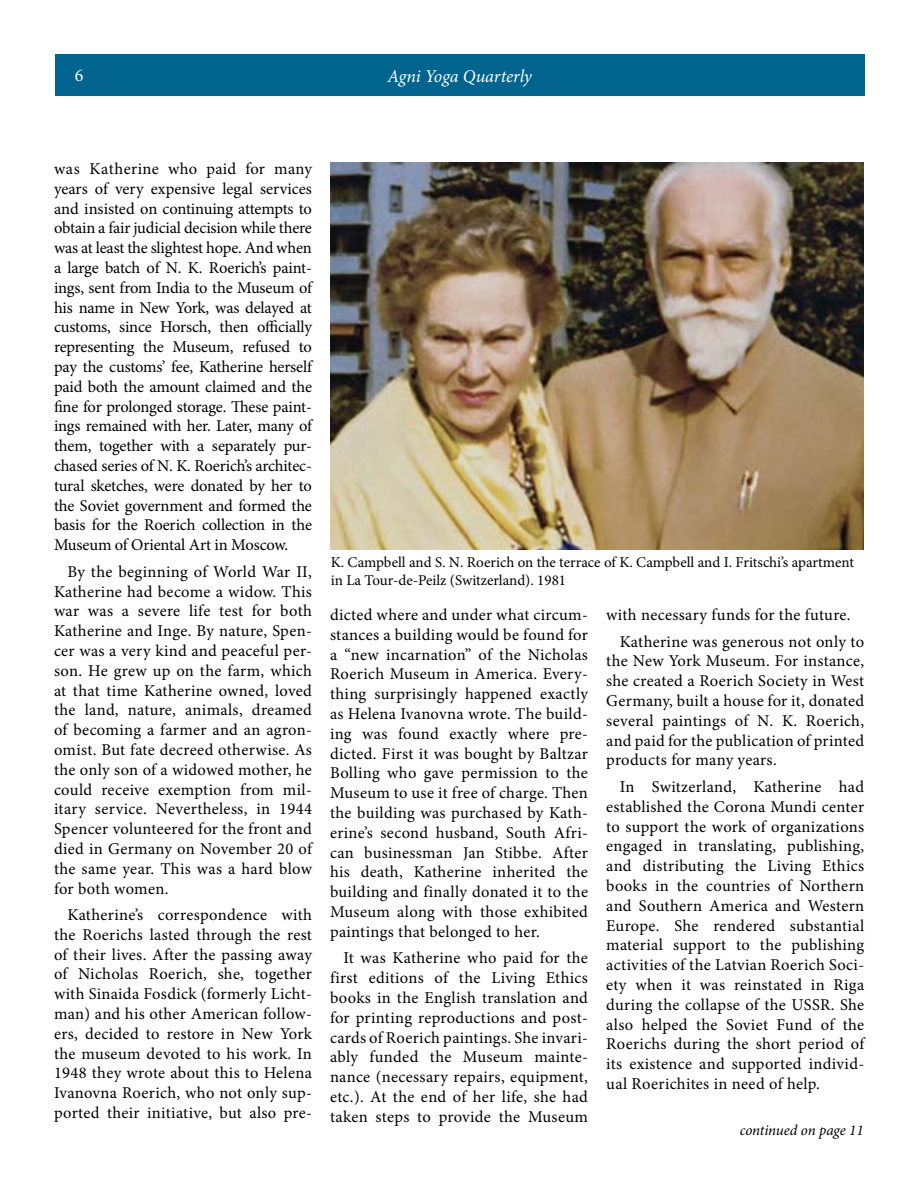
<style>
.page{position:relative;width:918px;height:1188px;background:#fff}
.page>*{position:absolute;margin:0;border:0;box-sizing:border-box;transform-origin:0 0}
.t1{font:italic 18px "Minion Pro";letter-spacing:-.005em;color:#fff}
.t2{font:18px "Minion Pro";color:#fff}
.t3{font:16.5px/19.8px "Minion Pro";letter-spacing:.015em;color:#000;text-align:justify}
.t4{font:15px/18px "Minion Pro";color:#000}
.t5{font:italic 15px "Minion Pro";letter-spacing:-.01em;color:#000}
</style>
<div class="page">
<div style="left:55px;top:54px;width:810px;height:41px;background:#00648e"></div>
<img style="left:330px;top:162px;width:534px;height:388px">
<p class="t2" style="left:75px;top:63px;width:10px">6</p>
<p class="t1" style="left:388px;top:64px;width:146px">Agni Yoga Quarterly</p>
<p class="t3" style="left:54px;top:159px;width:260px">was Katherine who paid for many years of very expensive legal services and insisted on continuing attempts to obtain a fair judicial decision while there was at least the slightest hope. And when a large batch of N. K. Roerich’s paint&shy;ings, sent from India to the Museum of his name in New York, was delayed at customs, since Horsch, then officially representing the Museum, refused to pay the customs’ fee, Katherine herself paid both the amount claimed and the fine for prolonged storage. These paint&shy;ings remained with her. Later, many of them, together with a separately pur&shy;chased series of N. K. Roerich’s architec&shy;tural sketches, were donated by her to the Soviet government and formed the basis for the Roerich collection in the Museum of Oriental Art in Moscow.</p>
<p class="t3" style="left:54px;top:562px;width:260px;text-indent:13px">By the beginning of World War II, Katherine had become a widow. This war was a severe life test for both Katherine and Inge. By nature, Spen&shy;cer was a very kind and peaceful per&shy;son. He grew up on the farm, which at that time Katherine owned, loved the land, nature, animals, dreamed of becoming a farmer and an agron&shy;omist. But fate decreed otherwise. As the only son of a widowed mother, he could receive exemption from mil&shy;itary service. Nevertheless, in 1944<br>Spencer volunteered for the front and died in Germany on November 20 of the same year. This was a hard blow for both women.</p>
<p class="t3" style="left:54px;top:905px;width:260px;text-indent:13px">Katherine’s correspondence with the Roerichs lasted through the rest of their lives. After the passing away of Nicholas Roerich, she, together with Sinaida Fosdick (formerly Licht&shy;man) and his other American follow&shy;ers, decided to restore in New York the museum devoted to his work. In 1948 they wrote about this to Helena Ivanovna Roerich, who not only sup&shy;ported their initiative, but also pre-</p>
<p class="t4" style="left:331px;top:553px;width:525px">K. Campbell and S. N. Roerich on the terrace of K. Campbell and I. Fritschi’s apartment in La Tour-de-Peilz (Switzerland). 1981</p>
<p class="t3" style="left:330px;top:605px;width:260px">dicted where and under what circum&shy;stances a building would be found for a “new incarnation” of the Nicholas Roerich Museum in America. Every&shy;thing surprisingly happened exactly as Helena Ivanovna wrote. The build&shy;ing was found exactly where pre&shy;dicted. First it was bought by Baltzar Bolling who gave permission to the Museum to use it free of charge. Then the building was purchased by Kath&shy;erine’s second husband, South Afri&shy;can businessman Jan Stibbe. After his death, Katherine inherited the building and finally donated it to the Museum along with those exhibited paintings that belonged to her.</p>
<p class="t3" style="left:330px;top:948px;width:260px;text-indent:13px">It was Katherine who paid for the first editions of the Living Ethics books in the English translation and for printing reproductions and post&shy;cards of Roerich paintings. She invari&shy;ably funded the Museum mainte&shy;nance (necessary repairs, equipment, etc.). At the end of her life, she had taken steps to provide the Museum</p>
<p class="t3" style="left:620px;top:602px;width:246px;line-height:26.5px;text-indent:-13px">with necessary funds for the future.<br>Katherine was generous not only to</p>
<p class="t3" style="left:606px;top:651px;width:259px">the New York Museum. For instance, she created a Roerich Society in West Germany, built a house for it, donated several paintings of N. K. Roerich, and paid for the publication of printed products for many years.</p>
<p class="t3" style="left:606px;top:777px;width:260px;text-indent:13px">In Switzerland, Katherine had established the Corona Mundi center to support the work of organizations engaged in translating, publishing, and distributing the Living Ethics books in the countries of Northern and Southern America and Western Europe. She rendered substantial material support to the publishing activities of the Latvian Roerich Soci&shy;ety when it was reinstated in Riga during the collapse of the USSR. She also helped the Soviet Fund of the Roerichs during the short period of its existence and supported individ&shy;ual Roerichites in need of help.</p>
<p class="t5" style="left:740px;top:1120px;width:125px">continued on page 11</p>
</div>
